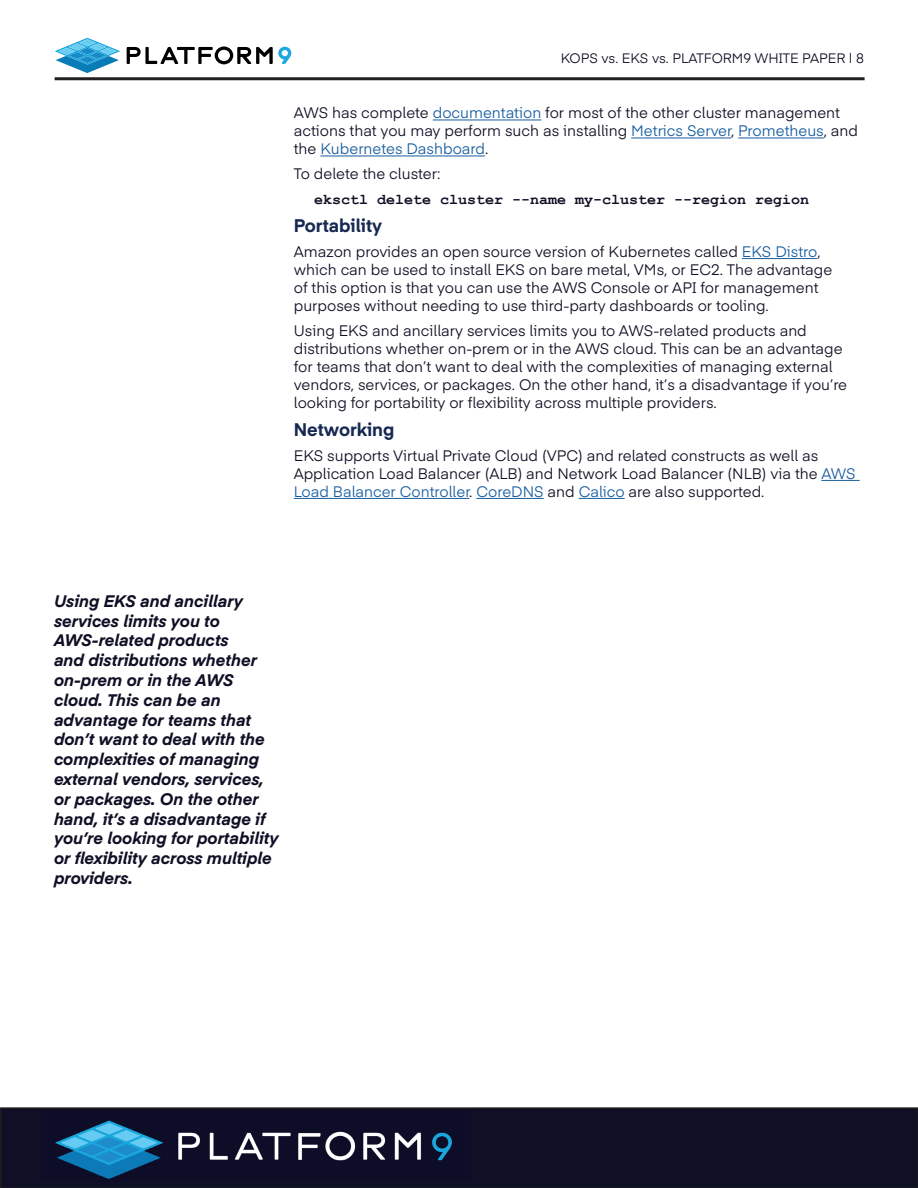
<style>
.page{position:relative;width:918px;height:1188px;background:#fff}
.page>*{position:absolute;margin:0;border:0;box-sizing:border-box;transform-origin:0 0}
.Heading_3{font:700 18px "Eina 04";color:#172953}
.quote{font:italic 700 16.5px/19.8px "Eina 04";color:#0f0f25}
.copy{font:15px/18px "Eina 04";color:#0f0f25}
.code_body{font:700 15px "Courier New";color:#0f0f25}
.copy-2{font:13.5px "Eina 04";color:#0f0f25}
.s1{color:#175d9e}
</style>
<div class="page">
<div style="left:0;top:1107px;width:918px;height:81px;background:#0f0f25"></div>
<img style="left:42px;top:1111px;width:428px;height:71px">
<hr style="left:55px;top:77px;width:810px;height:3px;background:#231f20">
<svg style="left:127px;top:47px;width:164px;height:17px"></svg>
<svg style="left:55px;top:38px;width:65px;height:35px"></svg>
<hr style="left:433px;top:120px;width:108px;height:1px;background:#175d9e">
<hr style="left:631px;top:138px;width:100px;height:1px;background:#175d9e">
<hr style="left:738px;top:138px;width:86px;height:1px;background:#175d9e">
<hr style="left:320px;top:156px;width:165px;height:1px;background:#175d9e">
<hr style="left:742px;top:258px;width:75px;height:1px;background:#175d9e">
<hr style="left:821px;top:480px;width:39px;height:1px;background:#175d9e">
<hr style="left:294px;top:498px;width:175px;height:1px;background:#175d9e">
<hr style="left:476px;top:498px;width:68px;height:1px;background:#175d9e">
<hr style="left:579px;top:498px;width:46px;height:1px;background:#175d9e">
<p class="copy-2" style="left:561px;top:48px;width:305px">KOPS vs. EKS vs. PLATFORM9 WHITE PAPER | 8</p>
<p class="copy" style="left:294px;top:103px;width:566px">AWS has complete <span class="s1">documentation</span> for most of the other cluster management actions that you may perform such as installing <span class="s1">Metrics Server</span>, <span class="s1">Prometheus</span>, and the <span class="s1">Kubernetes Dashboard</span>.</p>
<p class="copy" style="left:294px;top:164px;width:148px">To delete the cluster:</p>
<p class="code_body" style="left:314px;top:190px;width:497px">eksctl delete cluster --name my-cluster --region region</p>
<p class="Heading_3" style="left:294px;top:213px;width:90px">Portability</p>
<p class="copy" style="left:294px;top:242px;width:540px">Amazon provides an open source version of Kubernetes called <span class="s1">EKS Distro</span>, which can be used to install EKS on bare metal, VMs, or EC2. The advantage of this option is that you can use the AWS Console or API for management purposes without needing to use third-party dashboards or tooling.</p>
<p class="copy" style="left:294px;top:320px;width:555px">Using EKS and ancillary services limits you to AWS-related products and distributions whether on-prem or in the AWS cloud. This can be an advantage for teams that don’t want to deal with the complexities of managing external vendors, services, or packages. On the other hand, it’s a disadvantage if you’re looking for portability or flexibility across multiple providers.</p>
<p class="Heading_3" style="left:294px;top:416px;width:102px">Networking</p>
<p class="copy" style="left:294px;top:446px;width:563px">EKS supports Virtual Private Cloud (VPC) and related constructs as well as<br>Application Load Balancer (ALB) and Network Load Balancer (NLB) via the <span class="s1">AWS<br>Load Balancer Controller</span>. <span class="s1">CoreDNS</span> and <span class="s1">Calico</span> are also supported.</p>
<p class="quote" style="left:54px;top:590px;width:226px">Using EKS and ancillary services limits you to<br>AWS-related products<br>and distributions whether on-prem or in the AWS cloud. This can be an advantage for teams that don’t want to deal with the complexities of managing external vendors, services, or packages. On the other hand, it’s a disadvantage if you’re looking for portability or flexibility across multiple providers.</p>
</div>
